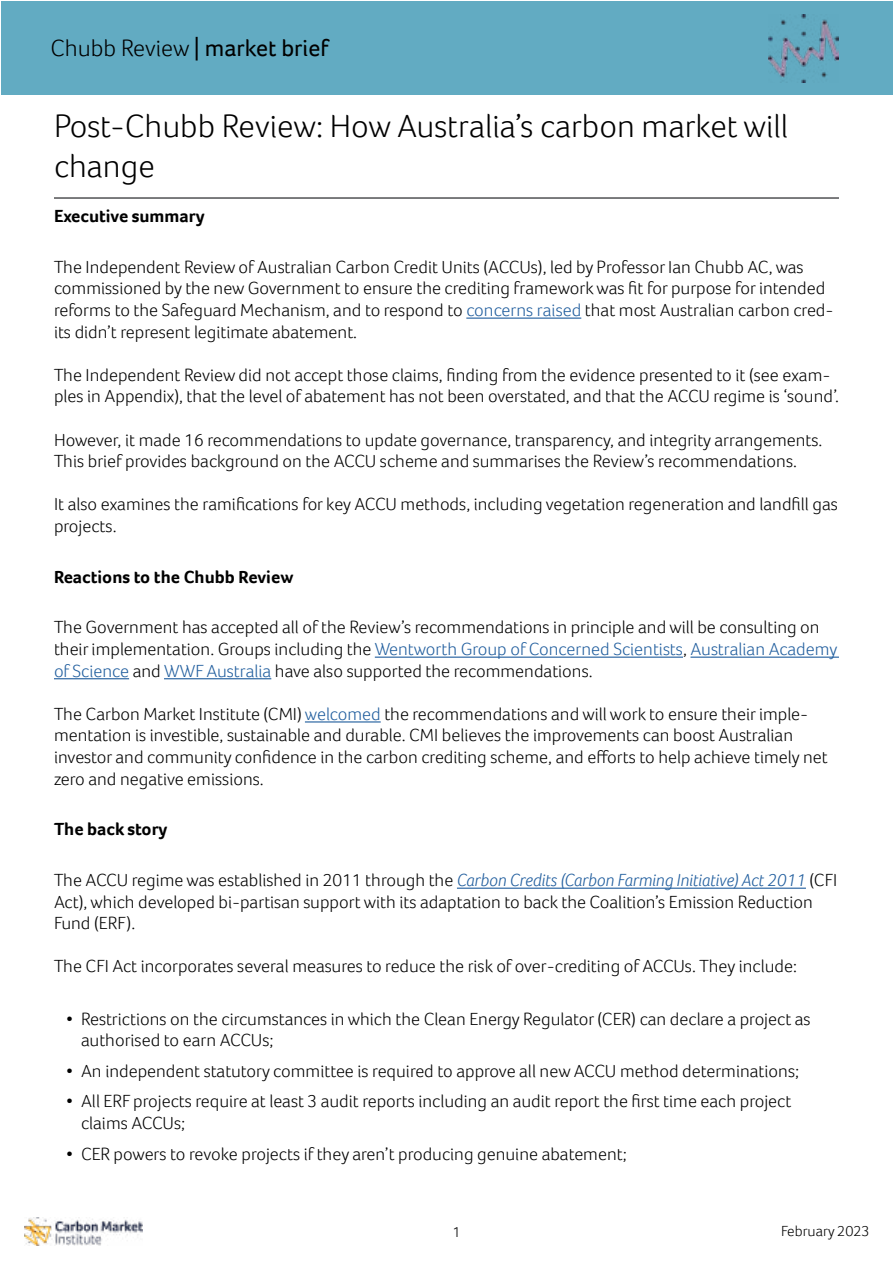
<style>
.page{position:relative;width:893px;height:1263px;background:#fff}
.page>*{position:absolute;margin:0;border:0;box-sizing:border-box;transform-origin:0 0}
.t1{font:300 33px/39.6px "Foco";color:#000}
.t2{font:24px "Foco";color:#000}
.t3{font:300 18px/21.6px "Foco";color:#000}
.t4{font:700 18px "Foco";color:#000}
.t5{font:300 15px "Foco";color:#000}
.s1{font-weight:300}
.s2{color:#215e9e}
.s3{font-style:italic;color:#215e9e}
</style>
<div class="page">
<div style="left:1px;top:1px;width:891px;height:93px;background:#62abc2"></div>
<img style="left:769px;top:14px;width:70px;height:68px">
<img style="left:25px;top:1217px;width:117px;height:29px">
<hr style="left:466px;top:318px;width:115px;height:1px;background:#215e9e">
<hr style="left:375px;top:657px;width:308px;height:1px;background:#215e9e">
<hr style="left:690px;top:657px;width:149px;height:1px;background:#215e9e">
<hr style="left:54px;top:678px;width:75px;height:1px;background:#215e9e">
<hr style="left:164px;top:678px;width:107px;height:1px;background:#215e9e">
<hr style="left:305px;top:721px;width:76px;height:1px;background:#215e9e">
<hr style="left:457px;top:888px;width:349px;height:1px;background:#215e9e">
<hr style="left:54px;top:197px;width:785px;height:2px;background:#515254">
<h2 class="t2" style="left:50px;top:32px;width:279px"><span class="s1">Chubb Review</span> | market brief</h2>
<h1 class="t1" style="left:54px;top:106px;width:736px">Post-Chubb Review: How Australia’s carbon market will change</h1>
<p class="t4" style="left:54px;top:204px;width:152px">Executive summary</p>
<p class="t3" style="left:54px;top:256px;width:781px">The Independent Review of Australian Carbon Credit Units (ACCUs), led by Professor Ian Chubb AC, was commissioned by the new Government to ensure the crediting framework was fit for purpose for intended reforms to the Safeguard Mechanism, and to respond to <span class="s2">concerns raised</span> that most Australian carbon cred&shy;its didn’t represent legitimate abatement.</p>
<p class="t3" style="left:54px;top:364px;width:786px">The Independent Review did not accept those claims, finding from the evidence presented to it (see exam&shy;ples in Appendix), that the level of abatement has not been overstated, and that the ACCU regime is ‘sound’.</p>
<p class="t3" style="left:54px;top:428px;width:770px">However, it made 16 recommendations to update governance, transparency, and integrity arrangements.<br>This brief provides background on the ACCU scheme and summarises the Review’s recommendations.</p>
<p class="t3" style="left:54px;top:493px;width:785px">It also examines the ramifications for key ACCU methods, including vegetation regeneration and landfill gas projects.</p>
<p class="t4" style="left:54px;top:565px;width:241px">Reactions to the Chubb Review</p>
<p class="t3" style="left:54px;top:616px;width:785px">The Government has accepted all of the Review’s recommendations in principle and will be consulting on their implementation. Groups including the <span class="s2">Wentworth Group of Concerned Scientists</span>, <span class="s2">Australian Academy of Science</span> and <span class="s2">WWF Australia</span> have also supported the recommendations.</p>
<p class="t3" style="left:54px;top:703px;width:775px">The Carbon Market Institute (CMI) <span class="s2">welcomed</span> the recommendations and will work to ensure their imple&shy;mentation is investible, sustainable and durable. CMI believes the improvements can boost Australian investor and community confidence in the carbon crediting scheme, and efforts to help achieve timely net zero and negative emissions.</p>
<p class="t4" style="left:54px;top:817px;width:115px">The back story</p>
<p class="t3" style="left:54px;top:869px;width:785px">The ACCU regime was established in 2011 through the <span class="s3">Carbon Credits (Carbon Farming Initiative) Act 2011</span> (CFI<br>Act), which developed bi-partisan support with its adaptation to back the Coalition’s Emission Reduction<br>Fund (ERF).</p>
<p class="t3" style="left:54px;top:955px;width:744px">The CFI Act incorporates several measures to reduce the risk of over-crediting of ACCUs. They include:</p>
<p class="t3" style="left:81px;top:1007px;width:731px;text-indent:-15px">• Restrictions on the circumstances in which the Clean Energy Regulator (CER) can declare a project as authorised to earn ACCUs;</p>
<p class="t3" style="left:66px;top:1060px;width:734px">• An independent statutory committee is required to approve all new ACCU method determinations;</p>
<p class="t3" style="left:81px;top:1090px;width:712px;text-indent:-15px">• All ERF projects require at least 3 audit reports including an audit report the first time each project claims ACCUs;</p>
<p class="t3" style="left:66px;top:1142px;width:562px">• CER powers to revoke projects if they aren’t producing genuine abatement;</p>
<p class="t5" style="left:452px;top:1222px;width:10px">1</p>
<p class="t5" style="left:781px;top:1221px;width:90px">February 2023</p>
</div>
